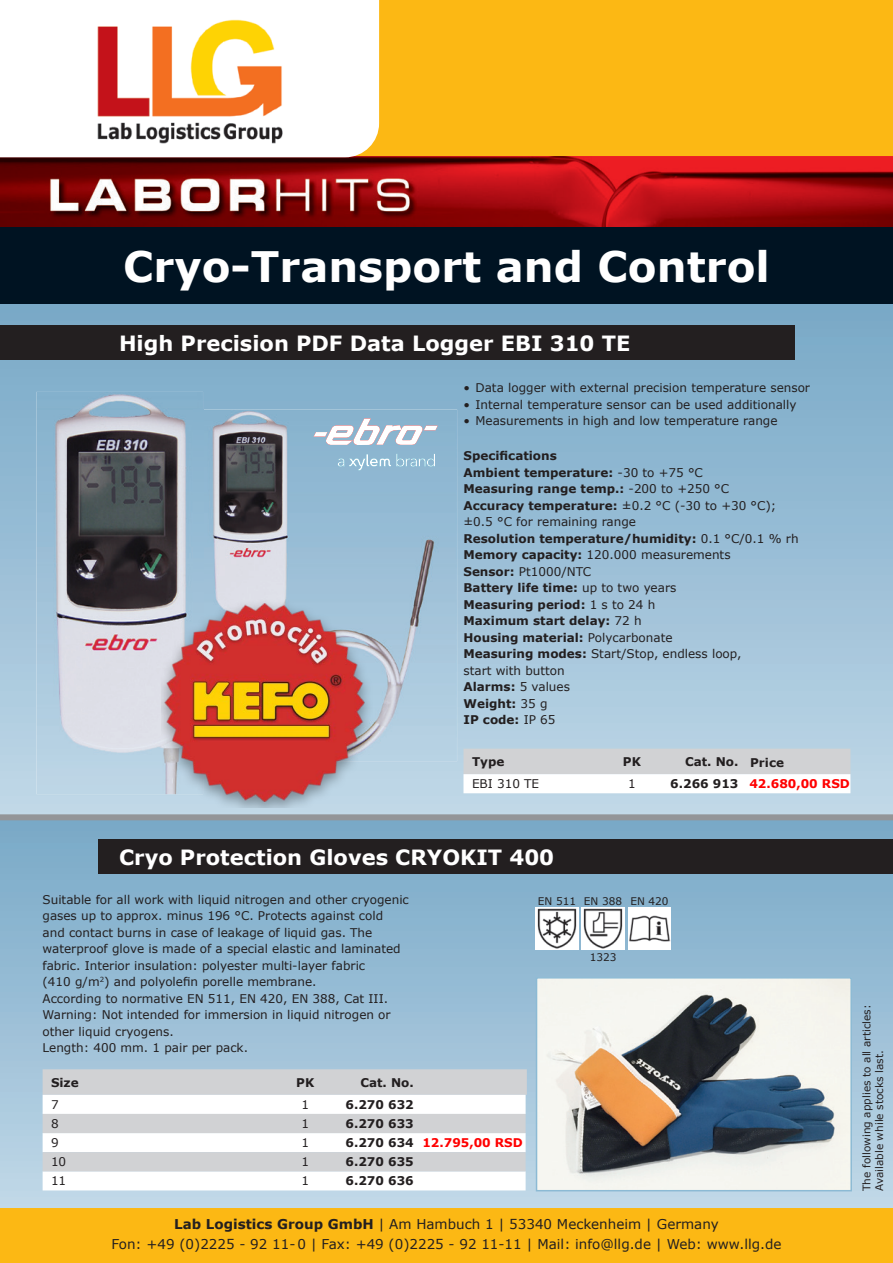
<style>
.page{position:relative;width:893px;height:1263px;background:#fff}
.page>*{position:absolute;margin:0;border:0;box-sizing:border-box;transform-origin:0 0}
.t1{font:700 42px "Verdana";color:#fff}
.t2{font:700 21px "Verdana";color:#fff}
.t3{font:13.5px/20px "Verdana";color:#231f20;text-align:center}
.t4{font:12px/16.5px "Verdana";color:#231f20}
.t5{font:700 12px/16.5px "Verdana";color:#231f20}
.t6{font:700 12px "Verdana";color:#f00}
.t7{font:10.5px/12.6px "Verdana";color:#231f20}
.s1{font-weight:400}
.s2{font-weight:700}
</style>
<div class="page">
<div style="left:0;top:0;width:893px;height:157px;background:#fcb814"></div>
<div style="left:0;top:1208px;width:893px;height:55px;background:#fcb814"></div>
<img style="left:0;top:156px;width:893px;height:71px">
<div style="left:0;top:0;width:379px;height:157px;background:#fff"></div>
<img style="left:89px;top:12px;width:201px;height:140px">
<svg style="left:0;top:304px;width:893px;height:510px;background:#98bdd5"></svg>
<div style="left:0;top:817px;width:893px;height:391px;background:linear-gradient(to bottom,#76a5c4,#c1d9e9)"></div>
<svg style="left:463px;top:749px;width:387px;height:44px"></svg>
<svg style="left:43px;top:1069px;width:484px;height:26px;background:#d0d2d4"></svg>
<svg style="left:43px;top:1095px;width:483px;height:95px"></svg>
<svg style="left:43px;top:1114px;width:483px;height:57px"></svg>
<div style="left:0;top:227px;width:893px;height:77px;background:#001322"></div>
<div style="left:0;top:814px;width:893px;height:6px;background:#939598"></div>
<div style="left:0;top:326px;width:795px;height:34px;background:#231f20"></div>
<div style="left:98px;top:840px;width:795px;height:34px;background:#231f20"></div>
<img style="left:582px;top:907px;width:42px;height:43px">
<img style="left:536px;top:907px;width:42px;height:43px">
<img style="left:628px;top:907px;width:43px;height:43px">
<img style="left:203px;top:409px;width:254px;height:352px">
<svg style="left:338px;top:454px;width:97px;height:16px;background:#9dc2d8"></svg>
<svg style="left:314px;top:419px;width:124px;height:26px"></svg>
<img style="left:380px;top:425px;width:21px;height:20px">
<img style="left:424px;top:426px;width:14px;height:4px">
<img style="left:353px;top:419px;width:27px;height:26px">
<img style="left:396px;top:426px;width:26px;height:19px">
<img style="left:326px;top:425px;width:28px;height:20px">
<img style="left:36px;top:392px;width:167px;height:402px">
<img style="left:539px;top:980px;width:310px;height:208px">
<div style="left:536px;top:977px;width:316px;height:214px;border:2px solid #8cbad4"></div>
<img style="left:162px;top:597px;width:210px;height:210px">
<h1 class="t1" style="left:123px;top:237px;width:648px">Cryo-Transport and Control</h1>
<h2 class="t2" style="left:119px;top:328px;width:513px">High Precision PDF Data Logger EBI 310 TE</h2>
<p class="t4" style="left:463px;top:379px;width:348px">• Data logger with external precision temperature sensor</p>
<p class="t4" style="left:463px;top:396px;width:335px">• Internal temperature sensor can be used additionally</p>
<p class="t4" style="left:463px;top:412px;width:316px">• Measurements in high and low temperature range</p>
<p class="t5" style="left:463px;top:447px;width:337px">Specifications<br>Ambient temperature: <span class="s1">-30 to +75 °C<br></span>Measuring range temp.: <span class="s1">-200 to +250 °C<br></span>Accuracy temperature: <span class="s1">±0.2 °C (-30 to +30 °C); ±0.5 °C for remaining range<br></span>Resolution temperature/humidity: <span class="s1">0.1 °C/0.1 % rh<br></span>Memory capacity: <span class="s1">120.000 measurements<br></span>Sensor: <span class="s1">Pt1000/NTC<br></span>Battery life time: <span class="s1">up to two years<br></span>Measuring period: <span class="s1">1 s to 24 h<br></span>Maximum start delay: <span class="s1">72 h<br></span>Housing material: <span class="s1">Polycarbonate<br></span>Measuring modes: <span class="s1">Start/Stop, endless loop,<br>start with button<br></span>Alarms: <span class="s1">5 values<br></span>Weight: <span class="s1">35 g<br></span>IP code: <span class="s1">IP 65</span></p>
<p class="t5" style="left:472px;top:753px;width:34px">Type</p>
<p class="t5" style="left:623px;top:753px;width:20px">PK</p>
<p class="t5" style="left:685px;top:753px;width:55px">Cat. No.</p>
<p class="t4" style="left:472px;top:775px;width:69px">EBI 310 TE</p>
<p class="t4" style="left:628px;top:775px;width:9px">1</p>
<p class="t5" style="left:670px;top:775px;width:70px">6.266 913</p>
<p class="t5" style="left:750px;top:754px;width:35px">Price</p>
<p class="t6" style="left:749px;top:775px;width:102px">42.680,00 RSD</p>
<h2 class="t2" style="left:119px;top:842px;width:437px">Cryo Protection Gloves CRYOKIT 400</h2>
<p class="t7" style="left:538px;top:894px;width:132px">EN 511 EN 388 EN 420</p>
<p class="t4" style="left:43px;top:891px;width:368px">Suitable for all work with liquid nitrogen and other cryogenic gases up to approx. minus 196 °C. Protects against cold<br>and contact burns in case of leakage of liquid gas. The waterproof glove is made of a special elastic and laminated fabric. Interior insulation: polyester multi-layer fabric<br>(410 g/m<sup>2</sup>) and polyolefin porelle membrane.<br>According to normative EN 511, EN 420, EN 388, Cat III.<br>Warning: Not intended for immersion in liquid nitrogen or other liquid cryogens.<br>Length: 400 mm. 1 pair per pack.</p>
<p class="t5" style="left:51px;top:1074px;width:29px">Size</p>
<p class="t5" style="left:296px;top:1074px;width:20px">PK</p>
<p class="t5" style="left:360px;top:1074px;width:55px">Cat. No.</p>
<p class="t4" style="left:51px;top:1096px;width:9px">7</p>
<p class="t4" style="left:301px;top:1096px;width:9px">1</p>
<p class="t5" style="left:346px;top:1096px;width:70px">6.270 632</p>
<p class="t4" style="left:51px;top:1115px;width:9px">8</p>
<p class="t4" style="left:301px;top:1115px;width:9px">1</p>
<p class="t5" style="left:346px;top:1115px;width:70px">6.270 633</p>
<p class="t4" style="left:51px;top:1134px;width:9px">9</p>
<p class="t4" style="left:301px;top:1134px;width:9px">1</p>
<p class="t5" style="left:346px;top:1134px;width:70px">6.270 634</p>
<p class="t4" style="left:51px;top:1153px;width:17px">10</p>
<p class="t4" style="left:301px;top:1153px;width:9px">1</p>
<p class="t5" style="left:346px;top:1153px;width:70px">6.270 635</p>
<p class="t4" style="left:51px;top:1173px;width:17px">11</p>
<p class="t4" style="left:301px;top:1173px;width:9px">1</p>
<p class="t5" style="left:346px;top:1172px;width:70px">6.270 636</p>
<p class="t7" style="left:590px;top:950px;width:28px">1323</p>
<p class="t6" style="left:422px;top:1134px;width:102px">12.795,00 RSD</p>
<p class="t3" style="left:111px;top:1213px;width:671px"><span class="s2">Lab Logistics Group GmbH</span> | Am Hambuch 1 | 53340 Meckenheim | Germany<br>Fon: +49 (0)2225 - 92 11- 0 | Fax: +49 (0)2225 - 92 11-11 | Mail: info@llg.de | Web: www.llg.de</p>
<p class="t7" style="left:860px;top:1191px;width:188px;rotate:-90deg">The following applies to all articles:<br>Available while stocks last.</p>
</div>
